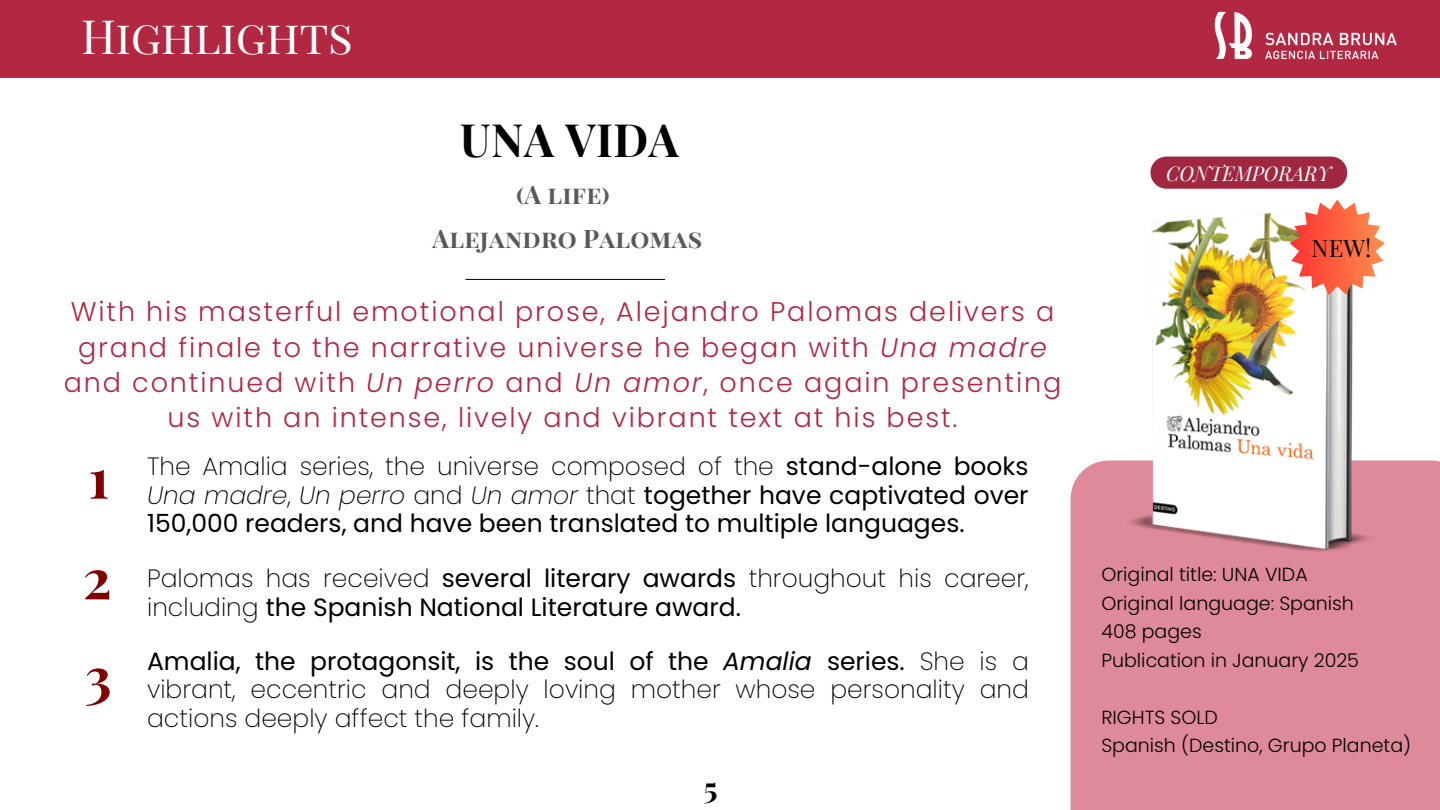
<style>
.page{position:relative;width:1440px;height:810px;background:#fff}
.page>*{position:absolute;margin:0;border:0;box-sizing:border-box;transform-origin:0 0}
.t1{font:700 55px "Playfair Display SC";color:#800000}
.t2{font:46.2px "Playfair Display SC";letter-spacing:-.01em;color:#fff}
.t3{font:700 45px "Playfair Display SC";letter-spacing:.01em;color:#000}
.t4{font:700 30px "Playfair Display";color:#000}
.t5{font:300 27px/35.2px "Poppins";letter-spacing:.07em;color:#b12741;text-align:center}
.t6{font:25px/28.5px "Poppins";color:#000;text-align:justify}
.t7{font:200 25px/28.5px "Poppins";color:#000;text-align:justify}
.t8{font:700 25px "Playfair Display SC";letter-spacing:.01em;color:#5d5858}
.t9{font:24.2px "Playfair Display";color:#000}
.t10{font:italic 20px "Playfair Display SC";color:#fff}
.t11{font:300 19px "Poppins";color:#000}
.s1{font-style:italic}
.s2{font-weight:200}
.s3{font-weight:200;font-style:italic}
.s4{font-weight:400}
.s5{font-weight:400;font-style:italic}
</style>
<div class="page">
<div style="left:0;top:0;width:1440px;height:77px;background:#b22742"></div>
<hr style="left:465px;top:279px;width:200px;height:1px;background:#000">
<img style="left:1214px;top:11px;width:183px;height:49px">
<div style="left:1071px;top:461px;width:369px;height:349px;background:#df8a9a"></div>
<img style="left:1120px;top:211px;width:265px;height:341px">
<div style="left:1150px;top:157px;width:197px;height:32px;background:#a12740;border-radius:16px"></div>
<svg style="left:1290px;top:199px;width:95px;height:96px"></svg>
<h5 class="t2" style="left:81px;top:4px;width:273px">Highlights</h5>
<h2 class="t3" style="left:460px;top:108px;width:221px">UNA VIDA</h2>
<h5 class="t8" style="left:516px;top:177px;width:95px">(A life)</h5>
<p class="t8" style="left:433px;top:221px;width:271px">Alejandro Palomas</p>
<p class="t5" style="left:64px;top:294px;width:999px">With his masterful emotional prose, Alejandro Palomas delivers a grand finale to the narrative universe he began with <span class="s1">Una madre </span>and continued with <span class="s1">Un perro</span> and <span class="s1">Un amor</span>, once again presenting us with an intense, lively and vibrant text at his best.</p>
<p class="t1" style="left:88px;top:439px;width:23px">1</p>
<p class="t1" style="left:83px;top:540px;width:30px">2</p>
<p class="t1" style="left:85px;top:638px;width:28px">3</p>
<p class="t6" style="left:147px;top:452px;width:883px"><span class="s2">The Amalia series, the universe composed of the</span> stand-alone books <span class="s3">Una madre</span><span class="s2">,</span> <span class="s3">Un perro</span> <span class="s2">and</span> <span class="s3">Un amor</span> <span class="s2">that</span> together have captivated over 150,000 readers, and have been translated to multiple languages.</p>
<h5 class="t6" style="left:147px;top:564px;width:883px"><span class="s2">Palomas has received</span> several literary awards <span class="s2">throughout his career, including</span> the Spanish National Literature award.</h5>
<p class="t7" style="left:147px;top:647px;width:883px"><span class="s4">Amalia, the protagonsit, is the soul of the</span> <span class="s5">Amalia</span> <span class="s4">series.</span> She is a vibrant, eccentric and deeply loving mother whose personality and actions deeply affect the family.</p>
<p class="t4" style="left:704px;top:767px;width:15px">5</p>
<p class="t10" style="left:1166px;top:159px;width:166px">CONTEMPORARY</p>
<p class="t9" style="left:1312px;top:230px;width:61px">NEW!</p>
<h1 class="t11" style="left:1101px;top:561px;width:208px">Original title: UNA VIDA</h1>
<h6 class="t11" style="left:1101px;top:590px;width:254px">Original language: Spanish</h6>
<h4 class="t11" style="left:1101px;top:618px;width:102px">408 pages</h4>
<p class="t11" style="left:1101px;top:647px;width:259px">Publication in January 2025</p>
<h3 class="t11" style="left:1101px;top:704px;width:118px">RIGHTS SOLD</h3>
<h4 class="t11" style="left:1101px;top:732px;width:311px">Spanish (Destino, Grupo Planeta)</h4>
</div>
